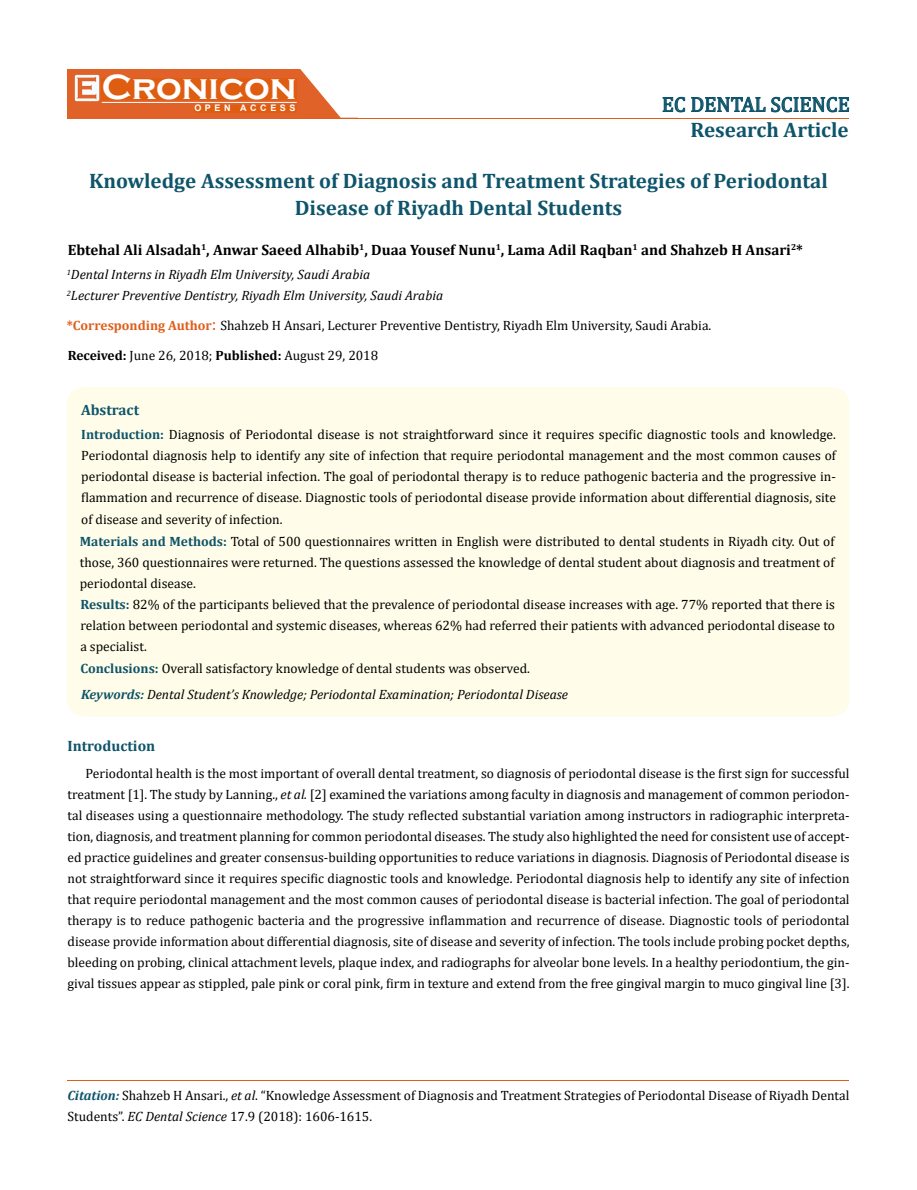
<style>
.page{position:relative;width:917px;height:1190px;background:#fff}
.page>*{position:absolute;margin:0;border:0;box-sizing:border-box;transform-origin:0 0}
.t1{font:700 36px "Copperplate Gothic";color:#fff}
.t2{font:700 21px/27px "Cambria";color:#0e546a;text-align:center}
.t3{font:21px "Cambria";color:#0e546a}
.t4{font:700 15px "Cambria";color:#000}
.t5{font:700 15px "Cambria";color:#0e546a}
.t6{font:13.5px/21px "Cambria";color:#000}
.t7{font:italic 13.5px/21px "Cambria";color:#000}
.t8{font:700 9px "Arial";letter-spacing:.4em;color:#fff}
.s1{font-weight:700;color:#e05d1a}
.s2{font-size:18px;color:#e05d1a}
.s3{font-weight:700}
.s4{font-weight:700;color:#0e546a}
.s5{font-style:italic}
.s6{font-weight:700;font-style:italic;color:#0e546a}
</style>
<div class="page">
<div style="left:67px;top:70px;width:290px;height:49px;background:#e06228"></div>
<svg style="left:300px;top:69px;width:58px;height:49px"></svg>
<img style="left:75px;top:75px;width:24px;height:26px">
<div style="left:102px;top:79px;width:195px;height:21px;background:#df5d11"></div>
<div style="left:194px;top:105px;width:103px;height:7px;background:#df5d11"></div>
<svg style="left:662px;top:97px;width:187px;height:15px"></svg>
<hr style="left:102px;top:102px;width:194px;height:1px;background:#fff">
<hr style="left:279px;top:118px;width:569px;height:1px;background:#e05d1a">
<hr style="left:67px;top:1080px;width:782px;height:1px;background:#e05d1a">
<div style="left:67px;top:387px;width:782px;height:329px;background:#fffde9;border-radius:18px"></div>
<h1 class="t1" style="left:102px;top:68px;width:196px">Cronicon</h1>
<p class="t8" style="left:194px;top:102px;width:103px">OPEN ACCESS</p>
<h2 class="t3" style="left:661px;top:92px;width:189px">EC DENTAL SCIENCE</h2>
<h2 class="t2" style="left:690px;top:116px;width:160px">Research Article</h2>
<h2 class="t2" style="left:89px;top:166px;width:740px">Knowledge Assessment of Diagnosis and Treatment Strategies of Periodontal<br>Disease of Riyadh Dental Students</h2>
<p class="t4" style="left:68px;top:239px;width:736px">Ebtehal Ali Alsadah<sup>1</sup>, Anwar Saeed Alhabib<sup>1</sup>, Duaa Yousef Nunu<sup>1</sup>, Lama Adil Raqban<sup>1</sup> and Shahzeb H Ansari<sup>2</sup>*</p>
<p class="t7" style="left:67px;top:263px;width:378px"><sup>1</sup>Dental Interns in Riyadh Elm University, Saudi Arabia<br><sup>2</sup>Lecturer Preventive Dentistry, Riyadh Elm University, Saudi Arabia</p>
<p class="t6" style="left:67px;top:311px;width:646px;line-height:29.5px"><span class="s1">*Corresponding Author</span><span class="s2">:</span> Shahzeb H Ansari, Lecturer Preventive Dentistry, Riyadh Elm University, Saudi Arabia.<br><span class="s3">Received:</span> June 26, 2018; <span class="s3">Published:</span> August 29, 2018</p>
<p class="t5" style="left:81px;top:399px;width:60px">Abstract</p>
<p class="t6" style="left:81px;top:424px;width:756px;text-align:justify"><span class="s4">Introduction:</span> Diagnosis of Periodontal disease is not straightforward since it requires specific diagnostic tools and knowledge.<br>Periodontal diagnosis help to identify any site of infection that require periodontal management and the most common causes of periodontal disease is bacterial infection. The goal of periodontal therapy is to reduce pathogenic bacteria and the progressive in&shy;flammation and recurrence of disease. Diagnostic tools of periodontal disease provide information about differential diagnosis, site of disease and severity of infection.</p>
<p class="t6" style="left:80px;top:531px;width:756px"><span class="s4">Materials and Methods:</span> Total of 500 questionnaires written in English were distributed to dental students in Riyadh city. Out of those, 360 questionnaires were returned. The questions assessed the knowledge of dental student about diagnosis and treatment of periodontal disease.<br><span class="s4">Results:</span> 82% of the participants believed that the prevalence of periodontal disease increases with age. 77% reported that there is relation between periodontal and systemic diseases, whereas 62% had referred their patients with advanced periodontal disease to a specialist.<br><span class="s4">Conclusions:</span> Overall satisfactory knowledge of dental students was observed.</p>
<p class="t7" style="left:81px;top:683px;width:488px"><span class="s4">Keywords:</span> Dental Student’s Knowledge; Periodontal Examination; Periodontal Disease</p>
<p class="t5" style="left:67px;top:735px;width:89px">Introduction</p>
<p class="t6" style="left:67px;top:763px;width:783px;text-align:justify;text-indent:18px">Periodontal health is the most important of overall dental treatment, so diagnosis of periodontal disease is the first sign for successful treatment [1]. The study by Lanning., <span class="s5">et al.</span> [2] examined the variations among faculty in diagnosis and management of common periodon&shy;tal diseases using a questionnaire methodology. The study reflected substantial variation among instructors in radiographic interpreta&shy;tion, diagnosis, and treatment planning for common periodontal diseases. The study also highlighted the need for consistent use of accept&shy;ed practice guidelines and greater consensus-building opportunities to reduce variations in diagnosis. Diagnosis of Periodontal disease is not straightforward since it requires specific diagnostic tools and knowledge. Periodontal diagnosis help to identify any site of infection that require periodontal management and the most common causes of periodontal disease is bacterial infection. The goal of periodontal therapy is to reduce pathogenic bacteria and the progressive inflammation and recurrence of disease. Diagnostic tools of periodontal disease provide information about differential diagnosis, site of disease and severity of infection. The tools include probing pocket depths, bleeding on probing, clinical attachment levels, plaque index, and radiographs for alveolar bone levels. In a healthy periodontium, the gin&shy;gival tissues appear as stippled, pale pink or coral pink, firm in texture and extend from the free gingival margin to muco gingival line [3].</p>
<p class="t6" style="left:67px;top:1084px;width:783px"><span class="s6">Citation:</span> Shahzeb H Ansari., <span class="s5">et al</span>. “Knowledge Assessment of Diagnosis and Treatment Strategies of Periodontal Disease of Riyadh Dental<br>Students”. <span class="s5">EC Dental Science</span> 17.9 (2018): 1606-1615.</p>
</div>
